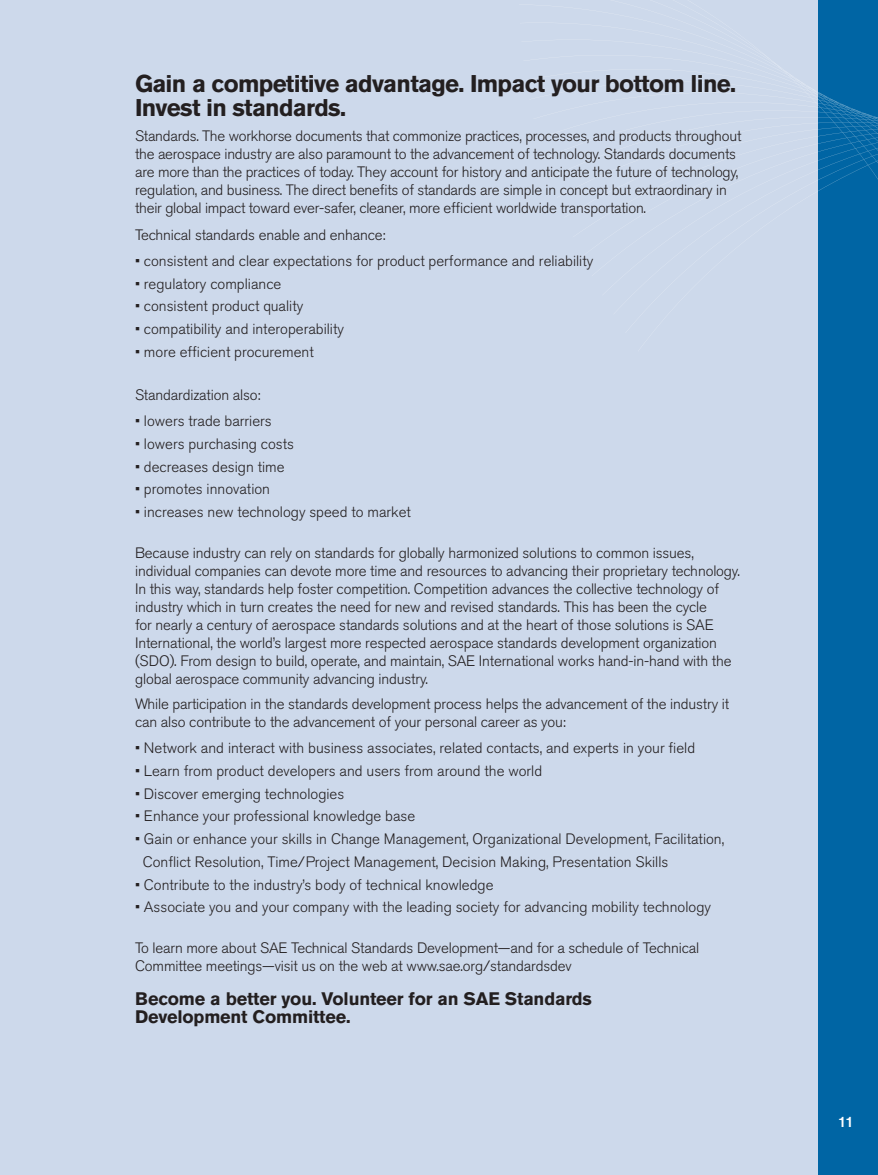
<style>
.page{position:relative;width:878px;height:1175px;background:#fff}
.page>*{position:absolute;margin:0;border:0;box-sizing:border-box;transform-origin:0 0}
.t1{font:700 24px/24px "Akzidenz Grotesk Pro";letter-spacing:-.03em;color:#231f20}
.t2{font:700 18px/18px "Akzidenz Grotesk Pro";letter-spacing:-.01em;color:#231f20}
.t3{font:300 15px/18px "Akzidenz Grotesk Pro";letter-spacing:-.01em;color:#231f20}
.t4{font:500 15px "Akzidenz Grotesk Pro";color:#fff}
</style>
<div class="page">
<div style="left:0;top:0;width:822px;height:1174px;background:#cdd9eb"></div>
<div style="left:818px;top:0;width:60px;height:1174px;background:#0065a4"></div>
<svg style="left:815px;top:93px;width:41px;height:17px"></svg>
<svg style="left:818px;top:110px;width:60px;height:81px"></svg>
<h1 class="t1" style="left:135px;top:72px;width:602px">Gain a competitive advantage. Impact your bottom line.<br>Invest in standards.</h1>
<p class="t3" style="left:135px;top:127px;width:607px">Standards. The workhorse documents that commonize practices, processes, and products throughout the aerospace industry are also paramount to the advancement of technology. Standards documents are more than the practices of today. They account for history and anticipate the future of technology, regulation, and business. The direct benefits of standards are simple in concept but extraordinary in their global impact toward ever-safer, cleaner, more efficient worldwide transportation.</p>
<p class="t3" style="left:135px;top:225px;width:252px">Technical standards enable and enhance:</p>
<p class="t3" style="left:135px;top:252px;width:460px">• consistent and clear expectations for product performance and reliability</p>
<p class="t3" style="left:135px;top:274px;width:148px">• regulatory compliance</p>
<p class="t3" style="left:135px;top:297px;width:170px">• consistent product quality</p>
<p class="t3" style="left:135px;top:320px;width:210px">• compatibility and interoperability</p>
<p class="t3" style="left:135px;top:343px;width:180px">• more efficient procurement</p>
<p class="t3" style="left:135px;top:385px;width:127px">Standardization also:</p>
<p class="t3" style="left:135px;top:412px;width:138px">• lowers trade barriers</p>
<p class="t3" style="left:135px;top:434px;width:160px">• lowers purchasing costs</p>
<p class="t3" style="left:135px;top:457px;width:151px">• decreases design time</p>
<p class="t3" style="left:135px;top:480px;width:136px">• promotes innovation</p>
<p class="t3" style="left:135px;top:503px;width:277px">• increases new technology speed to market</p>
<p class="t3" style="left:135px;top:544px;width:606px">Because industry can rely on standards for globally harmonized solutions to common issues, individual companies can devote more time and resources to advancing their proprietary technology.<br>In this way, standards help foster competition. Competition advances the collective technology of industry which in turn creates the need for new and revised standards. This has been the cycle<br>for nearly a century of aerospace standards solutions and at the heart of those solutions is SAE International, the world’s largest more respected aerospace standards development organization (SDO). From design to build, operate, and maintain, SAE International works hand-in-hand with the global aerospace community advancing industry.</p>
<p class="t3" style="left:135px;top:694px;width:595px">While participation in the standards development process helps the advancement of the industry it can also contribute to the advancement of your personal career as you:</p>
<p class="t3" style="left:135px;top:739px;width:561px">• Network and interact with business associates, related contacts, and experts in your field</p>
<p class="t3" style="left:135px;top:761px;width:408px">• Learn from product developers and users from around the world</p>
<p class="t3" style="left:135px;top:784px;width:211px">• Discover emerging technologies</p>
<p class="t3" style="left:135px;top:807px;width:282px">• Enhance your professional knowledge base</p>
<p class="t3" style="left:143px;top:827px;width:583px;line-height:22.8px;text-indent:-8px">• Gain or enhance your skills in Change Management, Organizational Development, Facilitation,<br>Conflict Resolution, Time/Project Management, Decision Making, Presentation Skills</p>
<p class="t3" style="left:135px;top:875px;width:360px">• Contribute to the industry’s body of technical knowledge</p>
<p class="t3" style="left:135px;top:898px;width:577px">• Associate you and your company with the leading society for advancing mobility technology</p>
<p class="t3" style="left:135px;top:939px;width:565px">To learn more about SAE Technical Standards Development—and for a schedule of Technical<br>Committee meetings—visit us on the web at www.sae.org/standardsdev</p>
<p class="t2" style="left:135px;top:989px;width:458px">Become a better you. Volunteer for an SAE Standards<br>Development Committee.</p>
<p class="t4" style="left:838px;top:1112px;width:17px">11</p>
</div>
